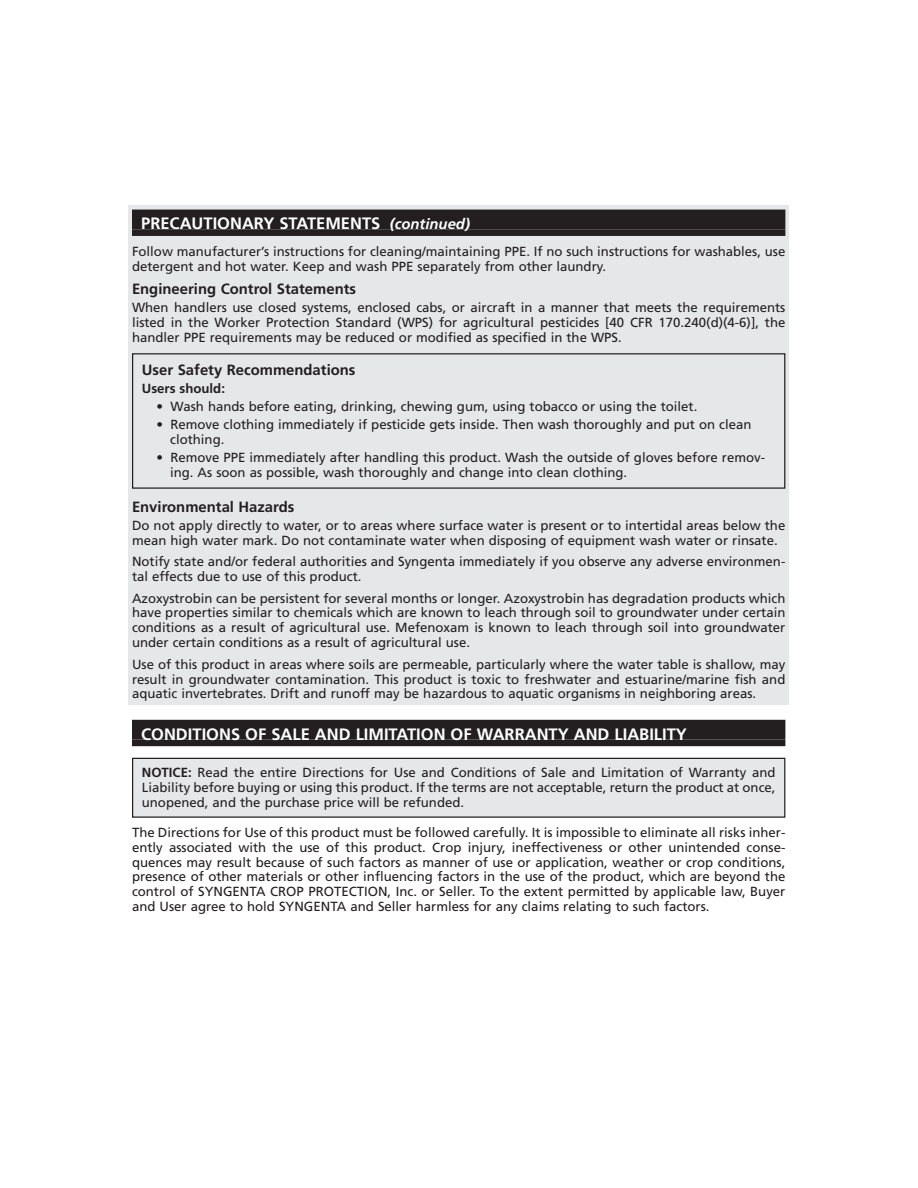
<style>
.page{position:relative;width:918px;height:1188px;background:#fff}
.page>*{position:absolute;margin:0;border:0;box-sizing:border-box;transform-origin:0 0}
.t1{font:700 16.5px "Frutiger";color:#fff}
.t2{font:700 14.85px "Frutiger";color:#231f20}
.t3{font:13.2px/14.9px "Frutiger";color:#231f20}
.t4{font:700 13.2px "Frutiger";color:#231f20}
.s1{font-style:italic;font-size:14.85px}
.s2{font-weight:700}
</style>
<div class="page">
<div style="left:133px;top:759px;width:651px;height:57px;background:#e6e7e9"></div>
<div style="left:132px;top:758px;width:653px;height:60px;border:1px solid #231f20"></div>
<div style="left:128px;top:206px;width:661px;height:499px;background:#e6e7e9"></div>
<div style="left:132px;top:353px;width:653px;height:136px;border:1px solid #231f20"></div>
<div style="left:132px;top:210px;width:653px;height:19px;background:#231f20"></div>
<div style="left:132px;top:229px;width:653px;height:7px;background:#231f20"></div>
<div style="left:132px;top:720px;width:653px;height:20px;background:#231f20"></div>
<div style="left:132px;top:740px;width:653px;height:6px;background:#231f20"></div>
<p class="t1" style="left:141px;top:217px;width:330px">PRECAUTIONARY STATEMENTS <span class="s1">(continued)</span></p>
<p class="t3" style="left:132px;top:245px;width:655px">Follow manufacturer’s instructions for cleaning/maintaining PPE. If no such instructions for washables, use detergent and hot water. Keep and wash PPE separately from other laundry.</p>
<p class="t2" style="left:132px;top:283px;width:226px">Engineering Control Statements</p>
<p class="t3" style="left:132px;top:301px;width:655px;text-align:justify">When handlers use closed systems, enclosed cabs, or aircraft in a manner that meets the requirements listed in the Worker Protection Standard (WPS) for agricultural pesticides [40 CFR 170.240(d)(4-6)], the handler PPE requirements may be reduced or modified as specified in the WPS.</p>
<p class="t2" style="left:142px;top:363px;width:215px">User Safety Recommendations</p>
<p class="t4" style="left:142px;top:383px;width:85px">Users should:</p>
<p class="t3" style="left:157px;top:400px;width:542px">• Wash hands before eating, drinking, chewing gum, using tobacco or using the toilet.</p>
<p class="t3" style="left:170px;top:418px;width:583px;text-indent:-14px">• Remove clothing immediately if pesticide gets inside. Then wash thoroughly and put on clean clothing.</p>
<p class="t3" style="left:170px;top:451px;width:597px;text-indent:-14px">• Remove PPE immediately after handling this product. Wash the outside of gloves before remov&shy;ing. As soon as possible, wash thoroughly and change into clean clothing.</p>
<p class="t2" style="left:132px;top:501px;width:164px">Environmental Hazards</p>
<p class="t3" style="left:132px;top:519px;width:655px">Do not apply directly to water, or to areas where surface water is present or to intertidal areas below the mean high water mark. Do not contaminate water when disposing of equipment wash water or rinsate.</p>
<p class="t3" style="left:132px;top:555px;width:655px">Notify state and/or federal authorities and Syngenta immediately if you observe any adverse environmen&shy;tal effects due to use of this product.</p>
<p class="t3" style="left:132px;top:592px;width:655px;text-align:justify">Azoxystrobin can be persistent for several months or longer. Azoxystrobin has degradation products which have properties similar to chemicals which are known to leach through soil to groundwater under certain conditions as a result of agricultural use. Mefenoxam is known to leach through soil into groundwater under certain conditions as a result of agricultural use.</p>
<p class="t3" style="left:132px;top:658px;width:655px;text-align:justify">Use of this product in areas where soils are permeable, particularly where the water table is shallow, may result in groundwater contamination. This product is toxic to freshwater and estuarine/marine fish and aquatic invertebrates. Drift and runoff may be hazardous to aquatic organisms in neighboring areas.</p>
<p class="t1" style="left:141px;top:727px;width:547px">CONDITIONS OF SALE AND LIMITATION OF WARRANTY AND LIABILITY</p>
<p class="t3" style="left:142px;top:766px;width:635px;text-align:justify"><span class="s2">NOTICE:</span> Read the entire Directions for Use and Conditions of Sale and Limitation of Warranty and Liability before buying or using this product. If the terms are not acceptable, return the product at once, unopened, and the purchase price will be refunded.</p>
<p class="t3" style="left:132px;top:826px;width:655px;text-align:justify">The Directions for Use of this product must be followed carefully. It is impossible to eliminate all risks inher&shy;ently associated with the use of this product. Crop injury, ineffectiveness or other unintended conse&shy;quences may result because of such factors as manner of use or application, weather or crop conditions, presence of other materials or other influencing factors in the use of the product, which are beyond the control of SYNGENTA CROP PROTECTION, Inc. or Seller. To the extent permitted by applicable law, Buyer and User agree to hold SYNGENTA and Seller harmless for any claims relating to such factors.</p>
</div>
